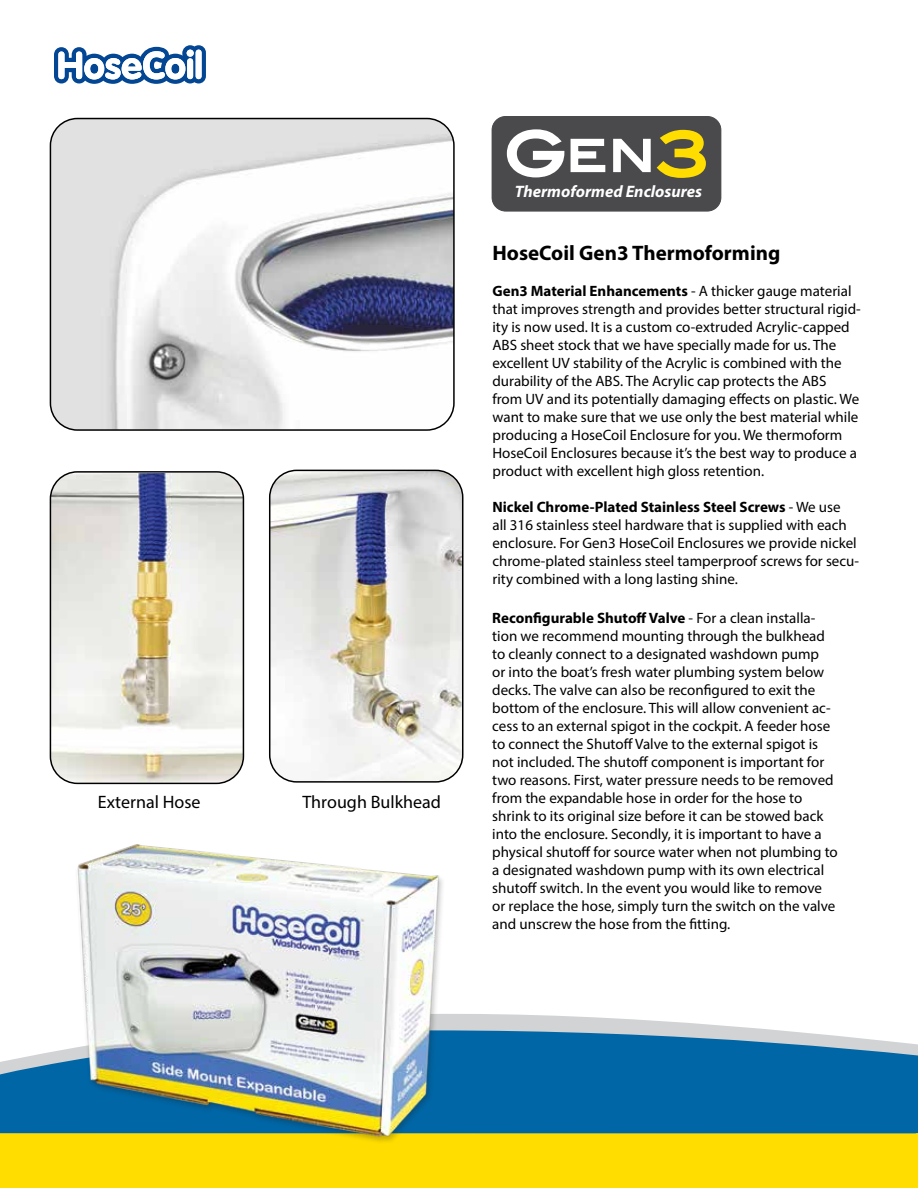
<style>
.page{position:relative;width:918px;height:1188px;background:#fff}
.page>*{position:absolute;margin:0;border:0;box-sizing:border-box;transform-origin:0 0}
.t1{font:700 21px "Myriad Pro";color:#000}
.t2{font:18px "Myriad Pro";color:#000}
.t3{font:italic 700 16.65px "Myriad Pro";color:#fff}
.t4{font:15px/18px "Myriad Pro";color:#000}
.s1{font-weight:700}
</style>
<div class="page">
<svg style="left:0;top:1014px;width:918px;height:119px;background:#3684b5"></svg>
<div style="left:0;top:1133px;width:918px;height:55px;background:#fd0"></div>
<svg style="left:54px;top:45px;width:152px;height:39px"></svg>
<div style="left:187px;top:50px;width:7px;height:7px;background:#fff;border-radius:50%"></div>
<div style="left:187px;top:58px;width:6px;height:21px;background:#fff;border-radius:3px"></div>
<div style="left:196px;top:50px;width:6px;height:29px;background:#fff;border-radius:3px"></div>
<img style="left:914px;top:1014px;width:4px;height:32px">
<div style="left:492px;top:116px;width:229px;height:95px;background:#4a4a4d;border-radius:14px"></div>
<div style="left:492px;top:116px;width:229px;height:96px;border:1px solid #4a4a4d;border-radius:14px"></div>
<svg style="left:506px;top:129px;width:200px;height:49px"></svg>
<svg style="left:50px;top:118px;width:405px;height:313px"></svg>
<svg style="left:50px;top:471px;width:194px;height:313px"></svg>
<svg style="left:269px;top:470px;width:194px;height:313px"></svg>
<img style="left:36px;top:844px;width:452px;height:298px">
<p class="t2" style="left:98px;top:790px;width:104px">External Hose</p>
<p class="t2" style="left:302px;top:791px;width:140px">Through Bulkhead</p>
<p class="t3" style="left:515px;top:180px;width:189px">Thermoformed Enclosures</p>
<h1 class="t1" style="left:492px;top:239px;width:289px">HoseCoil Gen3 Thermoforming</h1>
<p class="t4" style="left:492px;top:281px;width:370px"><span class="s1">Gen3 Material Enhancements</span> - A thicker gauge material that improves strength and provides better structural rigid&shy;ity is now used. It is a custom co-extruded Acrylic-capped ABS sheet stock that we have specially made for us. The excellent UV stability of the Acrylic is combined with the durability of the ABS. The Acrylic cap protects the ABS<br>from UV and its potentially damaging effects on plastic. We want to make sure that we use only the best material while producing a HoseCoil Enclosure for you. We thermoform HoseCoil Enclosures because it’s the best way to produce a product with excellent high gloss retention.</p>
<p class="t4" style="left:492px;top:497px;width:368px"><span class="s1">Nickel Chrome-Plated Stainless Steel Screws</span> - We use<br>all 316 stainless steel hardware that is supplied with each enclosure. For Gen3 HoseCoil Enclosures we provide nickel chrome-plated stainless steel tamperproof screws for secu&shy;rity combined with a long lasting shine.</p>
<p class="t4" style="left:492px;top:609px;width:347px"><span class="s1">Reconfigurable Shutoff Valve</span> - For a clean installa&shy;tion we recommend mounting through the bulkhead to cleanly connect to a designated washdown pump<br>or into the boat’s fresh water plumbing system below decks. The valve can also be reconfigured to exit the bottom of the enclosure. This will allow convenient ac&shy;cess to an external spigot in the cockpit. A feeder hose to connect the Shutoff Valve to the external spigot is not included. The shutoff component is important for two reasons. First, water pressure needs to be removed from the expandable hose in order for the hose to shrink to its original size before it can be stowed back into the enclosure. Secondly, it is important to have a physical shutoff for source water when not plumbing to a designated washdown pump with its own electrical shutoff switch. In the event you would like to remove or replace the hose, simply turn the switch on the valve and unscrew the hose from the fitting.</p>
</div>
